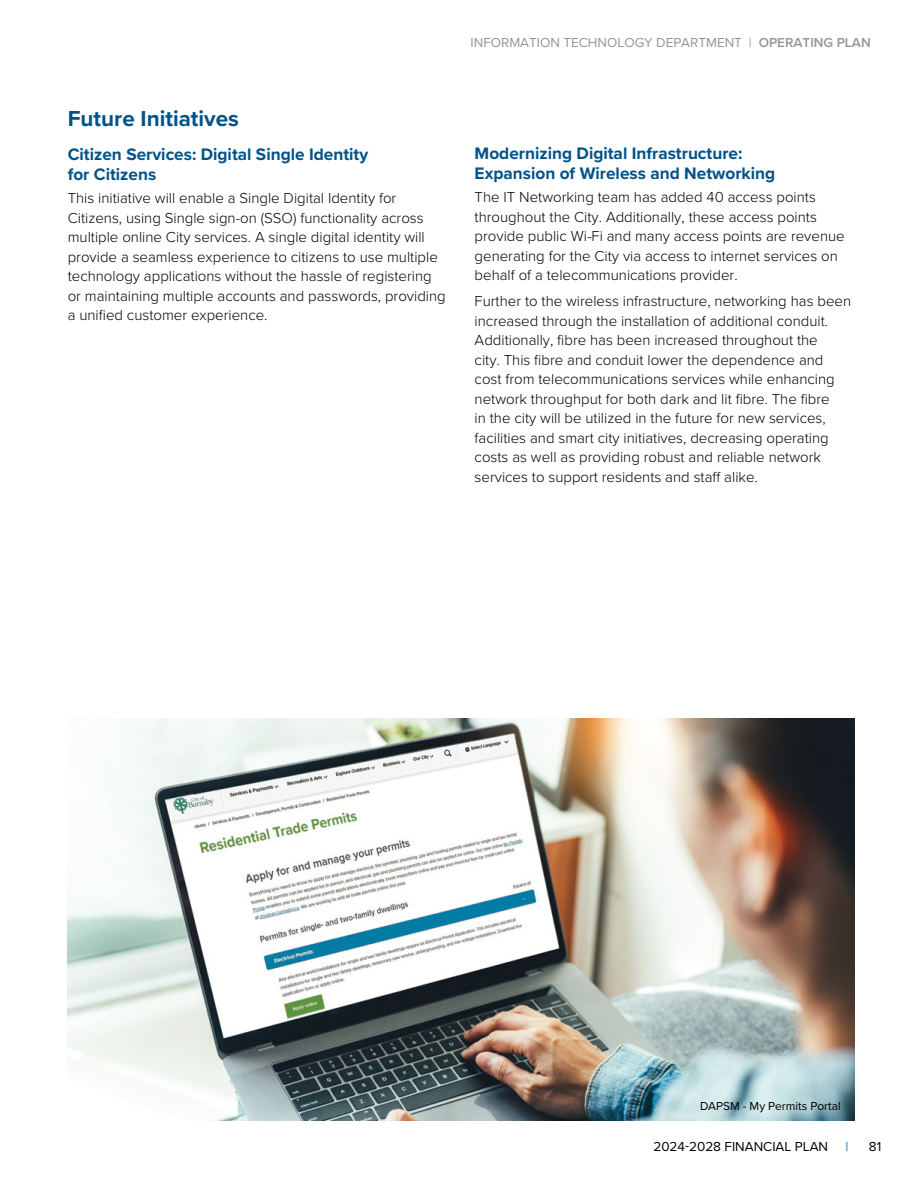
<style>
.page{position:relative;width:918px;height:1188px;background:#fff}
.page>*{position:absolute;margin:0;border:0;box-sizing:border-box;transform-origin:0 0}
.t1{font:700 22.5px "Proxima Nova";color:#005289}
.t2{font:700 17.25px/20.7px "Proxima Nova";color:#005289}
.t3{font:300 15px/19.5px "Proxima Nova";color:#000}
.t4{font:13.5px "Proxima Nova";color:#939598}
.t5{font:13.5px "Proxima Nova";color:#000}
.t6{font:900 13.5px "Proxima Nova";color:#6da9dc}
.t7{font:12px "Proxima Nova";color:#000}
.s1{font-weight:600}
</style>
<div class="page">
<img style="left:68px;top:718px;width:786px;height:402px">
<h1 class="t1" style="left:68px;top:101px;width:173px">Future Initiatives</h1>
<p class="t2" style="left:68px;top:143px;width:302px">Citizen Services: Digital Single Identity for Citizens</p>
<p class="t3" style="left:68px;top:188px;width:380px">This initiative will enable a Single Digital Identity for Citizens, using Single sign-on (SSO) functionality across multiple online City services. A single digital identity will provide a seamless experience to citizens to use multiple technology applications without the hassle of registering or maintaining multiple accounts and passwords, providing a unified customer experience.</p>
<p class="t4" style="left:471px;top:33px;width:402px">INFORMATION TECHNOLOGY DEPARTMENT | <span class="s1">OPERATING PLAN</span></p>
<p class="t2" style="left:475px;top:142px;width:302px">Modernizing Digital Infrastructure:<br>Expansion of Wireless and Networking</p>
<p class="t3" style="left:475px;top:187px;width:372px">The IT Networking team has added 40 access points throughout the City. Additionally, these access points provide public Wi-Fi and many access points are revenue generating for the City via access to internet services on behalf of a telecommunications provider.</p>
<p class="t3" style="left:475px;top:291px;width:378px">Further to the wireless infrastructure, networking has been increased through the installation of additional conduit.<br>Additionally, fibre has been increased throughout the<br>city. This fibre and conduit lower the dependence and cost from telecommunications services while enhancing network throughput for both dark and lit fibre. The fibre<br>in the city will be utilized in the future for new services, facilities and smart city initiatives, decreasing operating costs as well as providing robust and reliable network services to support residents and staff alike.</p>
<p class="t7" style="left:700px;top:1097px;width:142px">DAPSM - My Permits Portal</p>
<p class="t5" style="left:653px;top:1137px;width:176px">2024-2028 FINANCIAL PLAN</p>
<p class="t6" style="left:845px;top:1137px;width:4px">|</p>
<p class="t5" style="left:869px;top:1137px;width:14px">81</p>
</div>
